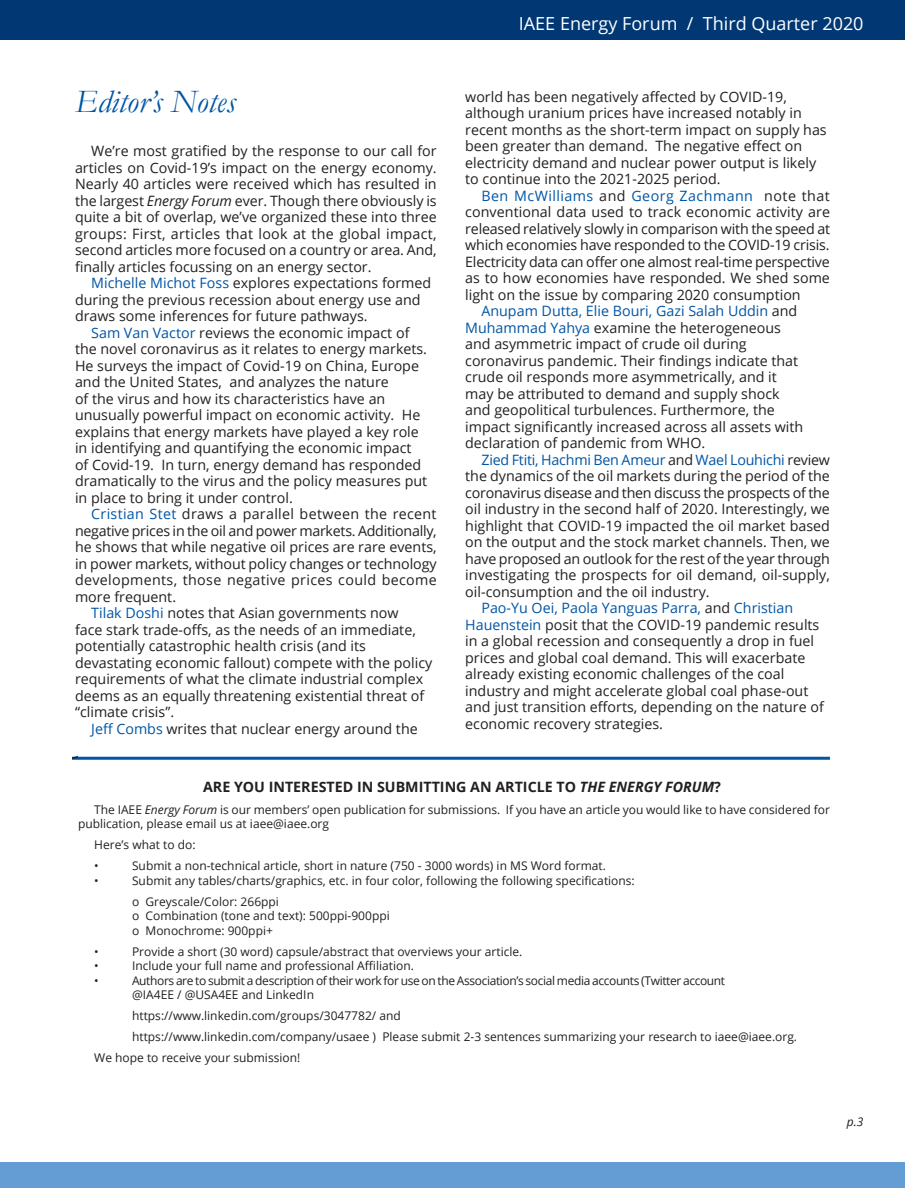
<style>
.page{position:relative;width:905px;height:1188px;background:#fff}
.page>*{position:absolute;margin:0;border:0;box-sizing:border-box;transform-origin:0 0}
.Header_1_-_Blue_Ital{font:italic 33px "Garamond";color:#0155a5}
.t1{font:18px "Open Sans";color:#fff}
.Body_Text_NEW{font:14.25px/16.5px "Open Sans";color:#231f20}
.Body_Text_NEW-2{font:700 14.25px "Open Sans";color:#231f20}
.Body_Text_NEW-3{font:12px/14.4px "Open Sans";color:#231f20}
.Body_Text_NEW-4{font:12px/14.4px "Open Sans";letter-spacing:-.03em;color:#231f20}
.t2{font:italic 12px "Open Sans";color:#231f20}
.s1{font-style:italic}
.s2{color:#0155a5}
</style>
<div class="page">
<div style="left:0;top:1162px;width:904px;height:26px;background:#639dd4"></div>
<div style="left:0;top:0;width:904px;height:40px;background:#013874"></div>
<hr style="left:72px;top:757px;width:758px;height:3px;background:#0155a5">
<svg style="left:72px;top:756px;width:8px;height:4px"></svg>
<p class="Header_1_-_Blue_Ital" style="left:75px;top:79px;width:162px">Editor’s Notes</p>
<p class="Body_Text_NEW" style="left:75px;top:143px;width:363px;text-align:justify;text-indent:16px">We’re most gratified by the response to our call for articles on Covid-19’s impact on the energy economy.<br>Nearly 40 articles were received which has resulted in the largest <span class="s1">Energy Forum</span> ever. Though there obviously is quite a bit of overlap, we’ve organized these into three groups: First, articles that look at the global impact, second articles more focused on a country or area. And, finally articles focussing on an energy sector.</p>
<p class="Body_Text_NEW" style="left:75px;top:275px;width:358px;text-indent:16px"><span class="s2">Michelle Michot Foss</span> explores expectations formed during the previous recession about energy use and draws some inferences for future pathways.</p>
<p class="Body_Text_NEW" style="left:75px;top:324px;width:354px;text-indent:16px"><span class="s2">Sam Van Vactor</span> reviews the economic impact of the novel coronavirus as it relates to energy markets.<br>He surveys the impact of Covid-19 on China, Europe and the United States, and analyzes the nature<br>of the virus and how its characteristics have an unusually powerful impact on economic activity. He explains that energy markets have played a key role in identifying and quantifying the economic impact of Covid-19. In turn, energy demand has responded dramatically to the virus and the policy measures put in place to bring it under control.</p>
<p class="Body_Text_NEW" style="left:75px;top:506px;width:363px;text-align:justify;text-indent:16px"><span class="s2">Cristian Stet</span> draws a parallel between the recent negative prices in the oil and power markets. Additionally, he shows that while negative oil prices are rare events, in power markets, without policy changes or technology developments, those negative prices could become more frequent.</p>
<p class="Body_Text_NEW" style="left:75px;top:605px;width:359px;text-indent:16px"><span class="s2">Tilak Doshi</span> notes that Asian governments now<br>face stark trade-offs, as the needs of an immediate, potentially catastrophic health crisis (and its devastating economic fallout) compete with the policy requirements of what the climate industrial complex deems as an equally threatening existential threat of “climate crisis”.</p>
<p class="Body_Text_NEW" style="left:91px;top:720px;width:328px"><span class="s2">Jeff Combs</span> writes that nuclear energy around the</p>
<p class="t1" style="left:519px;top:11px;width:346px">IAEE Energy Forum / Third Quarter 2020</p>
<p class="Body_Text_NEW" style="left:465px;top:88px;width:363px">world has been negatively affected by COVID-19, although uranium prices have increased notably in recent months as the short-term impact on supply has been greater than demand. The negative effect on electricity demand and nuclear power output is likely to continue into the 2021-2025 period.</p>
<p class="Body_Text_NEW" style="left:465px;top:187px;width:366px;text-align:justify;text-indent:16px"><span class="s2">Ben McWilliams</span> and <span class="s2">Georg Zachmann</span> note that conventional data used to track economic activity are released relatively slowly in comparison with the speed at which economies have responded to the COVID-19 crisis.<br>Electricity data can offer one almost real-time perspective as to how economies have responded. We shed some light on the issue by comparing 2020 consumption</p>
<p class="Body_Text_NEW" style="left:465px;top:302px;width:339px;text-indent:16px"><span class="s2">Anupam Dutta, Elie Bouri, Gazi Salah Uddin</span> and <span class="s2">Muhammad Yahya</span> examine the heterogeneous and asymmetric impact of crude oil during coronavirus pandemic. Their findings indicate that crude oil responds more asymmetrically, and it may be attributed to demand and supply shock and geopolitical turbulences. Furthermore, the impact significantly increased across all assets with declaration of pandemic from WHO.</p>
<p class="Body_Text_NEW" style="left:465px;top:451px;width:366px;text-align:justify;text-indent:16px"><span class="s2">Zied Ftiti, Hachmi Ben Ameur</span> and <span class="s2">Wael Louhichi</span> review the dynamics of the oil markets during the period of the coronavirus disease and then discuss the prospects of the oil industry in the second half of 2020. Interestingly, we highlight that COVID-19 impacted the oil market based on the output and the stock market channels. Then, we have proposed an outlook for the rest of the year through investigating the prospects for oil demand, oil-supply, oil-consumption and the oil industry.</p>
<p class="Body_Text_NEW" style="left:465px;top:599px;width:360px;text-indent:16px"><span class="s2">Pao-Yu Oei, Paola Yanguas Parra,</span> and <span class="s2">Christian Hauenstein</span> posit that the COVID-19 pandemic results in a global recession and consequently a drop in fuel prices and global coal demand. This will exacerbate already existing economic challenges of the coal industry and might accelerate global coal phase-out and just transition efforts, depending on the nature of economic recovery strategies.</p>
<p class="Body_Text_NEW-2" style="left:203px;top:777px;width:519px">ARE YOU INTERESTED IN SUBMITTING AN ARTICLE TO <span class="s1">THE ENERGY FORUM</span>?</p>
<p class="Body_Text_NEW-3" style="left:78px;top:802px;width:753px;text-indent:16px">The IAEE <span class="s1">Energy Forum</span> is our members’ open publication for submissions. If you have an article you would like to have considered for publication, please email us at iaee@iaee.org</p>
<p class="Body_Text_NEW-3" style="left:94px;top:837px;width:103px">Here’s what to do:</p>
<p class="Body_Text_NEW-3" style="left:94px;top:858px;width:6px">•</p>
<p class="Body_Text_NEW-3" style="left:132px;top:858px;width:475px">Submit a non-technical article, short in nature (750 - 3000 words) in MS Word format.</p>
<p class="Body_Text_NEW-3" style="left:94px;top:873px;width:6px">•</p>
<p class="Body_Text_NEW-3" style="left:132px;top:873px;width:504px">Submit any tables/charts/graphics, etc. in four color, following the following specifications:</p>
<p class="Body_Text_NEW-3" style="left:132px;top:894px;width:148px">o Greyscale/Color: 266ppi</p>
<p class="Body_Text_NEW-3" style="left:132px;top:908px;width:259px">o Combination (tone and text): 500ppi-900ppi</p>
<p class="Body_Text_NEW-3" style="left:132px;top:923px;width:142px">o Monochrome: 900ppi+</p>
<p class="Body_Text_NEW-3" style="left:94px;top:944px;width:6px">•</p>
<p class="Body_Text_NEW-3" style="left:132px;top:944px;width:392px">Provide a short (30 word) capsule/abstract that overviews your article.</p>
<p class="Body_Text_NEW-3" style="left:94px;top:958px;width:6px">•</p>
<p class="Body_Text_NEW-3" style="left:132px;top:958px;width:283px">Include your full name and professional Affiliation.</p>
<p class="Body_Text_NEW-3" style="left:94px;top:973px;width:6px">•</p>
<p class="Body_Text_NEW-4" style="left:132px;top:973px;width:594px">Authors are to submit a description of their work for use on the Association’s social media accounts (Twitter account @IA4EE / @USA4EE and LinkedIn</p>
<p class="Body_Text_NEW-3" style="left:132px;top:1008px;width:270px">https://www.linkedin.com/groups/3047782/ and</p>
<p class="Body_Text_NEW-3" style="left:132px;top:1029px;width:666px">https://www.linkedin.com/company/usaee ) Please submit 2-3 sentences summarizing your research to iaee@iaee.org.</p>
<p class="Body_Text_NEW-3" style="left:94px;top:1051px;width:207px">We hope to receive your submission!</p>
<p class="t2" style="left:847px;top:1114px;width:18px">p.3</p>
</div>
